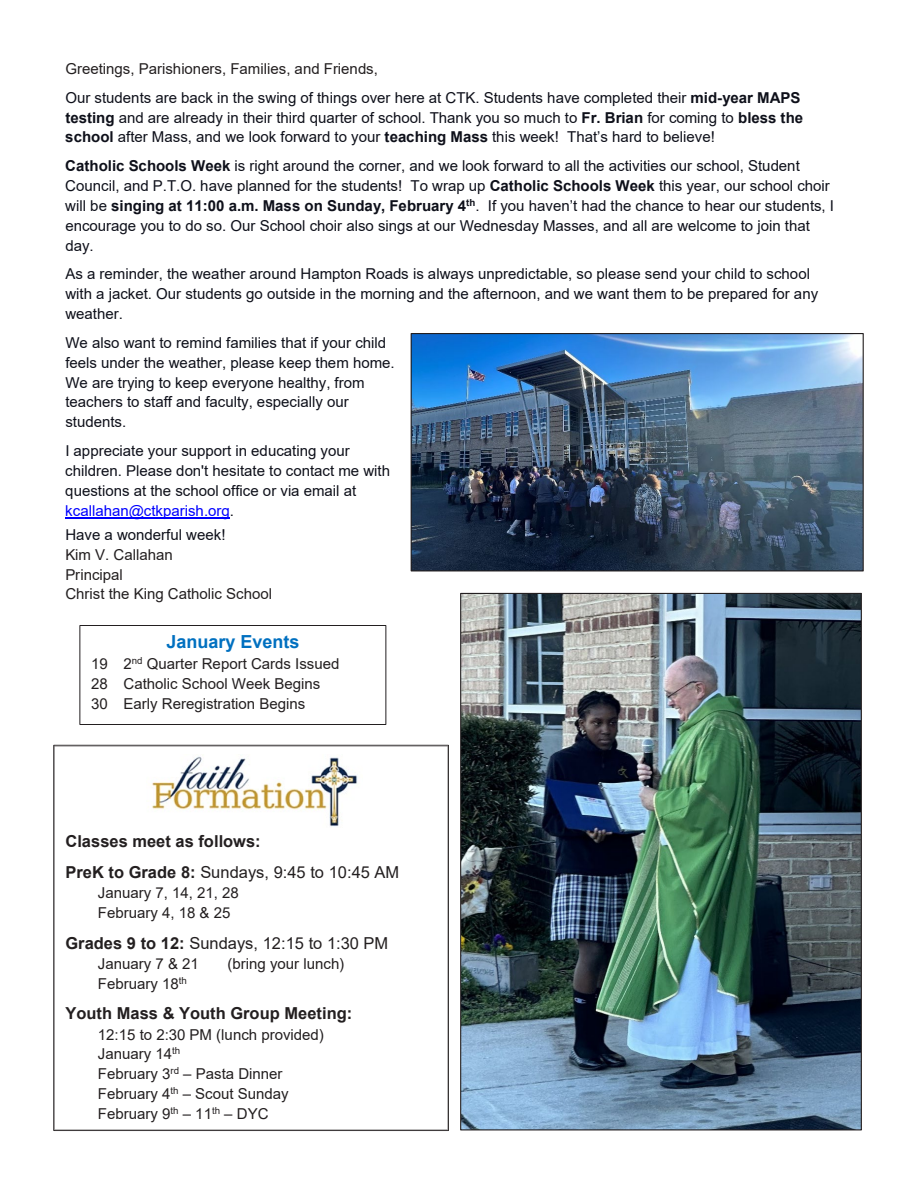
<style>
.page{position:relative;width:918px;height:1188px;background:#fff}
.page>*{position:absolute;margin:0;border:0;box-sizing:border-box;transform-origin:0 0}
.t1{font:700 18px "Arial";color:#0070c0}
.t2{font:700 16.5px/30.9px "Arial";color:#231f20}
.t3{font:16.5px "Arial";color:#231f20}
.t4{font:15px/19.8px "Arial";color:#0e101a}
.t5{font:15px/19.8px "Arial";color:#231f20}
.s1{color:#231f20}
.s2{font-weight:700}
.s3{color:#00f}
.s4{color:#0e101a}
.s5{font-weight:400}
</style>
<div class="page">
<svg style="left:53px;top:745px;width:396px;height:386px"></svg>
<img style="left:55px;top:752px;width:392px;height:372px">
<img style="left:146px;top:755px;width:216px;height:73px">
<hr style="left:65px;top:517px;width:165px;height:1px;background:#00f">
<div style="left:80px;top:625px;width:306px;height:100px;border:1px solid #231f20"></div>
<img style="left:462px;top:595px;width:398px;height:533px">
<img style="left:413px;top:335px;width:449px;height:234px">
<div style="left:411px;top:333px;width:453px;height:238px;border:1px solid #231f20"></div>
<p class="t4" style="left:65px;top:54px;width:737px;line-height:28.8px"><span class="s1">Greetings, Parishioners, Families, and Friends,<br></span>Our students are back in the swing of things over here at CTK. Students have completed their <span class="s2">mid-year MAPS</span></p>
<p class="t4" style="left:65px;top:107px;width:739px"><span class="s2">testing</span> and are already in their third quarter of school. Thank you so much to <span class="s2">Fr. Brian</span> for coming to <span class="s2">bless the school</span> after Mass, and we look forward to your <span class="s2">teaching Mass</span> this week! That’s hard to believe!</p>
<p class="t4" style="left:65px;top:156px;width:770px"><span class="s2">Catholic Schools Week</span> is right around the corner, and we look forward to all the activities our school, Student Council, and P.T.O. have planned for the students! To wrap up <span class="s2">Catholic Schools Week</span> this year, our school choir will be <span class="s2">singing at 11:00 a.m. Mass on Sunday, February 4</span><sup>th</sup>. If you haven’t had the chance to hear our students, I encourage you to do so. Our School choir also sings at our Wednesday Masses, and all are welcome to join that day.</p>
<p class="t4" style="left:65px;top:264px;width:754px">As a reminder, the weather around Hampton Roads is always unpredictable, so please send your child to school with a jacket. Our students go outside in the morning and the afternoon, and we want them to be prepared for any weather.</p>
<p class="t4" style="left:65px;top:333px;width:331px">We also want to remind families that if your child feels under the weather, please keep them home.<br>We are trying to keep everyone healthy, from teachers to staff and faculty, especially our students.</p>
<p class="t4" style="left:65px;top:441px;width:326px">I appreciate your support in educating your children. Please don't hesitate to contact me with questions at the school office or via email at <span class="s3">kcallahan@ctkparish.org</span>.</p>
<p class="t5" style="left:65px;top:525px;width:208px"><span class="s4">Have a wonderful week!<br></span>Kim V. Callahan<br>Principal<br>Christ the King Catholic School</p>
<p class="t1" style="left:166px;top:629px;width:135px">January Events</p>
<p class="t5" style="left:91px;top:654px;width:250px">19 2<sup>nd</sup> Quarter Report Cards Issued<br>28 Catholic School Week Begins<br>30 Early Reregistration Begins</p>
<p class="t2" style="left:66px;top:826px;width:335px">Classes meet as follows:<br>PreK to Grade 8: <span class="s5">Sundays, 9:45 to 10:45 AM</span></p>
<p class="t5" style="left:98px;top:883px;width:142px">January 7, 14, 21, 28<br>February 4, 18 &amp; 25</p>
<p class="t3" style="left:66px;top:931px;width:324px"><span class="s2">Grades 9 to 12:</span> Sundays, 12:15 to 1:30 PM</p>
<p class="t5" style="left:98px;top:954px;width:102px">January 7 &amp; 21</p>
<p class="t5" style="left:228px;top:954px;width:118px">(bring your lunch)</p>
<p class="t5" style="left:98px;top:974px;width:91px">February 18<sup>th</sup></p>
<p class="t2" style="left:66px;top:998px;width:288px">Youth Mass &amp; Youth Group Meeting:</p>
<p class="t5" style="left:98px;top:1024px;width:228px">12:15 to 2:30 PM (lunch provided)<br>January 14<sup>th<br></sup>February 3<sup>rd</sup> – Pasta Dinner<br>February 4<sup>th</sup> – Scout Sunday<br>February 9<sup>th</sup> – 11<sup>th</sup> – DYC</p>
</div>
